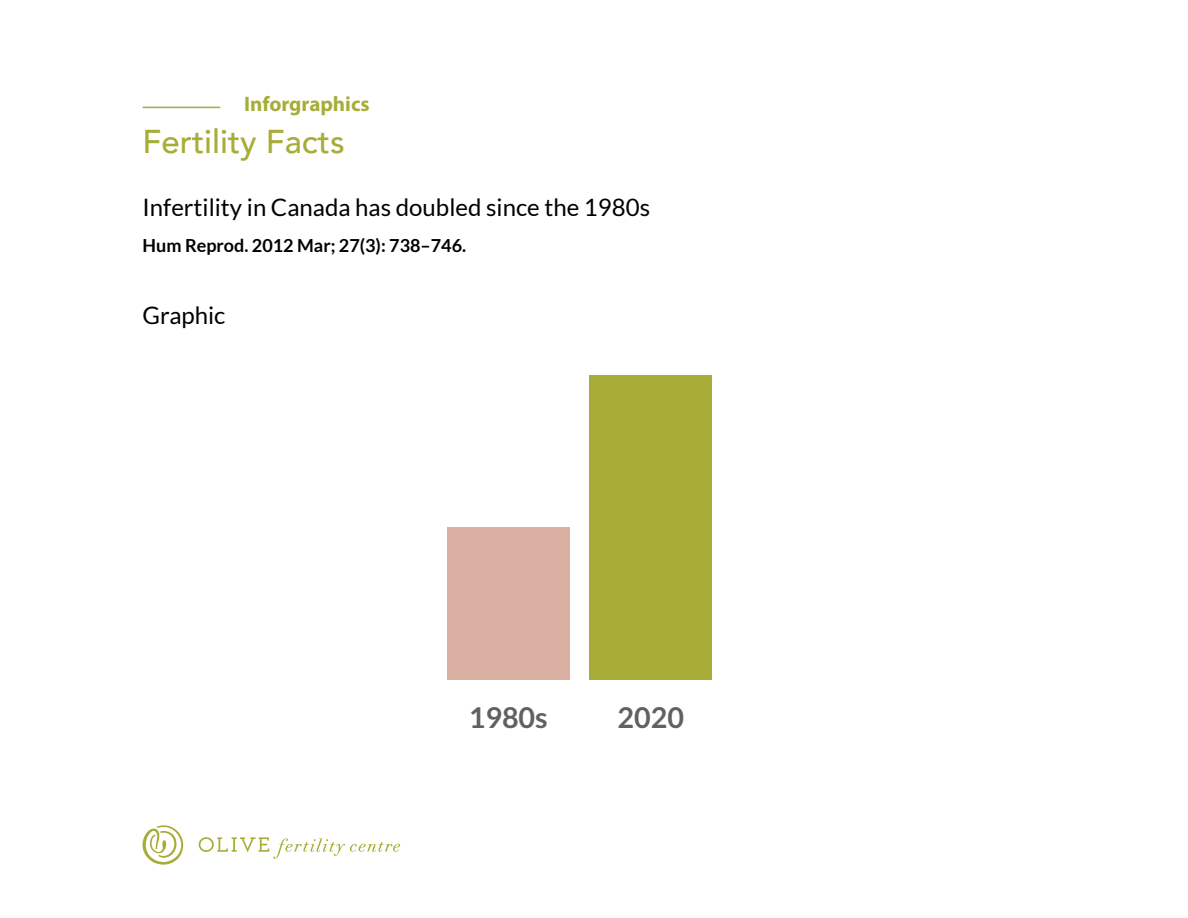
<style>
.page{position:relative;width:1188px;height:918px;background:#fff}
.page>*{position:absolute;margin:0;border:0;box-sizing:border-box;transform-origin:0 0}
.t1{font:500 33px "Avenir";color:#a7ad37}
.t2{font:700 28.65px "Lato";color:#606161}
.t3{font:24px "Lato";color:#000}
.t4{font:700 21px "Myriad Pro";color:#a7ad37}
.t5{font:700 18px "Lato";color:#000}
</style>
<div class="page">
<svg style="left:143px;top:825px;width:40px;height:40px"></svg>
<svg style="left:199px;top:837px;width:201px;height:22px"></svg>
<hr style="left:143px;top:107px;width:77px;height:1px;background:#a7ad37">
<div style="left:447px;top:528px;width:122px;height:152px;background:#dab0a2"></div>
<div style="left:590px;top:375px;width:122px;height:305px;background:#a7ad37"></div>
<p class="t4" style="left:244px;top:90px;width:127px">Inforgraphics</p>
<h1 class="t1" style="left:143px;top:113px;width:204px">Fertility Facts</h1>
<p class="t3" style="left:143px;top:194px;width:509px">Infertility in Canada has doubled since the 1980s</p>
<p class="t5" style="left:143px;top:235px;width:325px">Hum Reprod. 2012 Mar; 27(3): 738–746.</p>
<p class="t3" style="left:143px;top:302px;width:84px">Graphic</p>
<p class="t2" style="left:469px;top:701px;width:81px">1980s</p>
<p class="t2" style="left:618px;top:701px;width:68px">2020</p>
</div>
